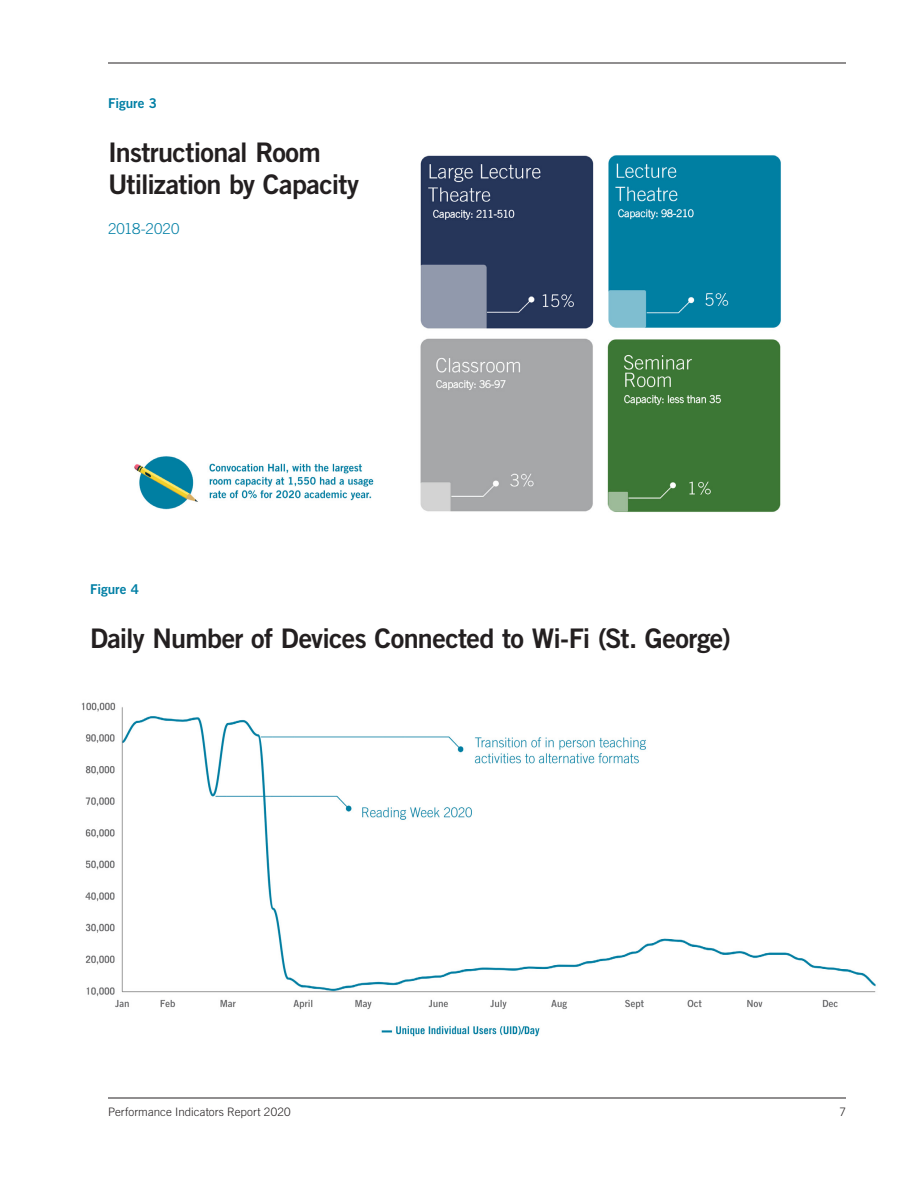
<style>
.page{position:relative;width:918px;height:1188px;background:#fff}
.page>*{position:absolute;margin:0;border:0;box-sizing:border-box;transform-origin:0 0}
.t1{font:27px/31.5px "Trade Gothic LT Std Bd 2";letter-spacing:-.025em;color:#231f20}
.t2{font:300 15px "Trade Gothic LT Std";letter-spacing:.01em;color:#007fa5}
.t3{font:13.5px "Trade Gothic LT Std Bd 2";color:#007fa5}
.t4{font:300 11.7px "Trade Gothic LT Std";letter-spacing:.005em;color:#231f20}
</style>
<div class="page">
<img style="left:134px;top:155px;width:647px;height:357px">
<img style="left:82px;top:702px;width:794px;height:335px">
<hr style="left:108px;top:63px;width:738px;height:1px;background:#231f20">
<hr style="left:108px;top:1098px;width:738px;height:1px;background:#231f20">
<h4 class="t3" style="left:108px;top:95px;width:50px">Figure 3</h4>
<h2 class="t1" style="left:108px;top:136px;width:253px">Instructional Room<br>Utilization by Capacity</h2>
<p class="t2" style="left:108px;top:220px;width:73px">2018-2020</p>
<h4 class="t3" style="left:90px;top:581px;width:50px">Figure 4</h4>
<h2 class="t1" style="left:90px;top:622px;width:642px">Daily Number of Devices Connected to Wi-Fi (St. George)</h2>
<p class="t4" style="left:108px;top:1105px;width:184px">Performance Indicators Report 2020</p>
<p class="t4" style="left:840px;top:1105px;width:8px">7</p>
</div>
